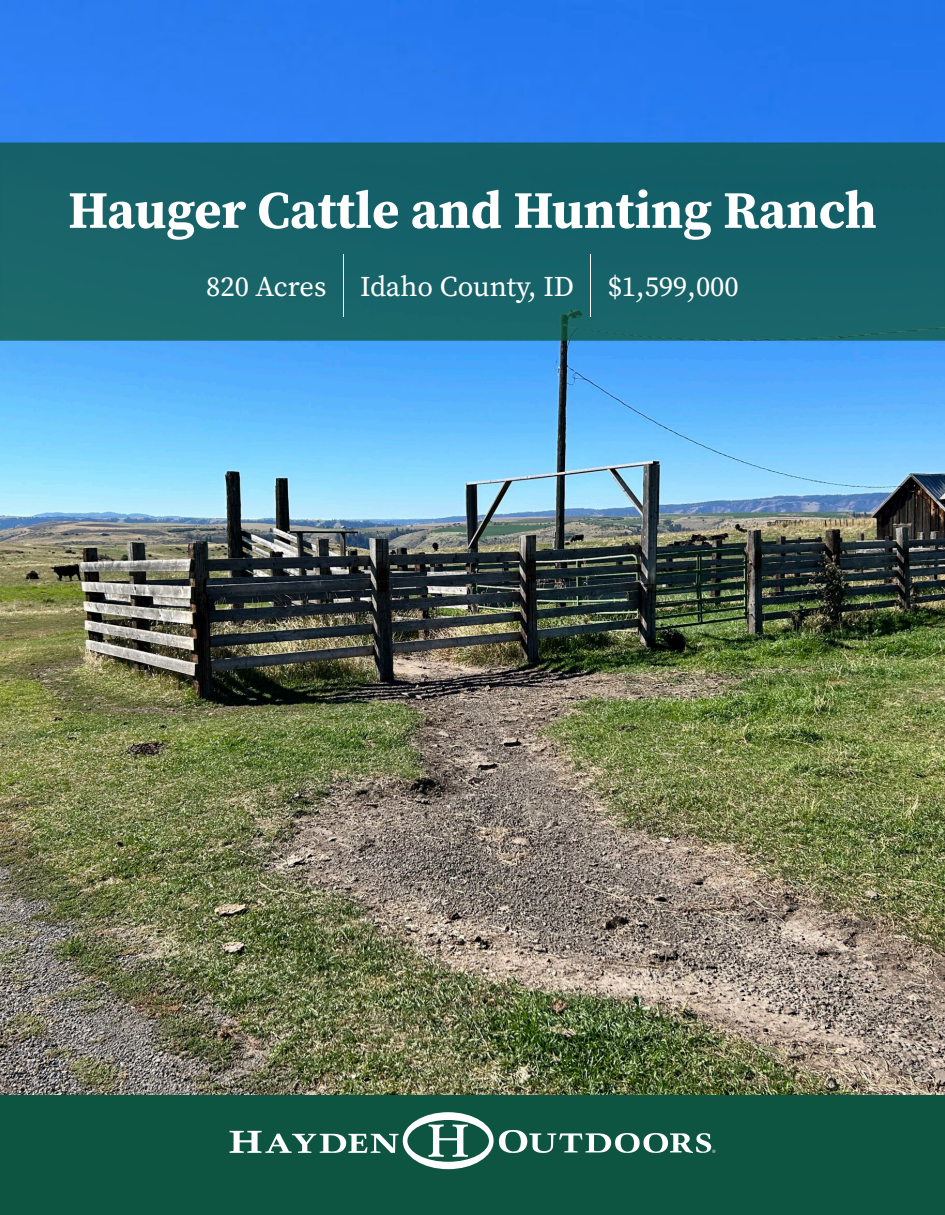
<style>
.page{position:relative;width:945px;height:1215px;background:#fff}
.page>*{position:absolute;margin:0;border:0;box-sizing:border-box;transform-origin:0 0}
.Property_Summary_Body{font:100 67.5px "Lato";color:#fff}
.Property_Summary_Body-2{font:700 52.5px "Source Serif Pro";color:#fff}
.Property_Summary_Body-3{font:28.5px "Source Serif Pro";color:#fff}
</style>
<div class="page">
<div style="left:0;top:0;width:945px;height:143px;background:#297cf0"></div>
<img style="left:0;top:341px;width:945px;height:755px">
<div style="left:0;top:143px;width:945px;height:198px;background:#166269;border:2px solid #0a543a"></div>
<div style="left:0;top:1096px;width:945px;height:119px;background:#0d5540"></div>
<svg style="left:230px;top:1112px;width:486px;height:57px"></svg>
<p class="Property_Summary_Body-2" style="left:68px;top:174px;width:810px">Hauger Cattle and Hunting Ranch</p>
<p class="Property_Summary_Body-3" style="left:206px;top:267px;width:122px">820 Acres</p>
<p class="Property_Summary_Body" style="left:333px;top:246px;width:22px">|</p>
<p class="Property_Summary_Body" style="left:581px;top:246px;width:22px">|</p>
<p class="Property_Summary_Body-3" style="left:608px;top:267px;width:133px">$1,599,000</p>
<p class="Property_Summary_Body-3" style="left:360px;top:267px;width:216px">Idaho County, ID</p>
</div>
